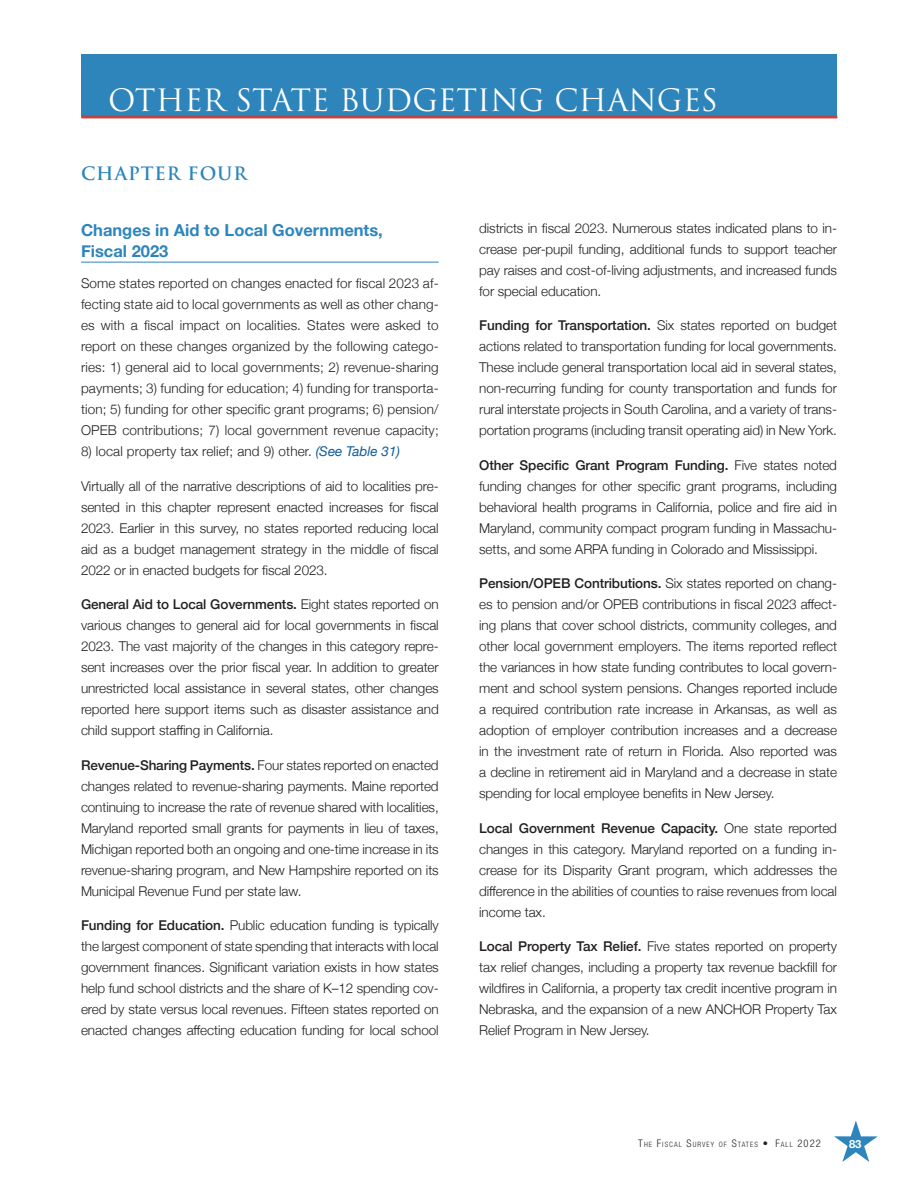
<style>
.page{position:relative;width:918px;height:1188px;background:#fff}
.page>*{position:absolute;margin:0;border:0;box-sizing:border-box;transform-origin:0 0}
.t1{font:30px "Trajan";color:#fff}
.t2{font:700 18px "Trajan";letter-spacing:.05em;color:#2d85bc}
.t3{font:700 16.5px/21px "Helvetica Neue";color:#2d85bc}
.t4{font:300 13.5px/21px "Helvetica Neue";letter-spacing:-.005em;color:#231f20;text-align:justify}
.t5{font:700 11.25px "Helvetica Neue";color:#fff}
.t6{font:300 condensed 7.35px "Helvetica Neue";letter-spacing:.145em;color:#231f20}
.s1{font-weight:400;font-style:italic;color:#105c98}
.s2{font-weight:500}
.s3{font-size:10.5px}
</style>
<div class="page">
<svg style="left:834px;top:1120px;width:44px;height:42px"></svg>
<hr style="left:81px;top:262px;width:358px;height:1px;background:#2d85bc">
<div style="left:81px;top:55px;width:756px;height:62px;background:#2d85bc"></div>
<hr style="left:81px;top:115px;width:756px;height:3px;background:#c14441">
<h1 class="t1" style="left:108px;top:82px;width:611px">OTHER STATE BUDGETING CHANGES</h1>
<h2 class="t2" style="left:81px;top:162px;width:168px">CHAPTER FOUR</h2>
<p class="t3" style="left:81px;top:220px;width:303px">Changes in Aid to Local Governments,<br>Fiscal 2023</p>
<p class="t4" style="left:81px;top:272px;width:359px">Some states reported on changes enacted for fiscal 2023 af&shy;fecting state aid to local governments as well as other chang&shy;es with a fiscal impact on localities. States were asked to report on these changes organized by the following catego&shy;ries: 1) general aid to local governments; 2) revenue-sharing payments; 3) funding for education; 4) funding for transporta&shy;tion; 5) funding for other specific grant programs; 6) pension/ OPEB contributions; 7) local government revenue capacity;</p>
<p class="t4" style="left:81px;top:440px;width:321px">8) local property tax relief; and 9) other. <span class="s1">(See Table 31)</span></p>
<p class="t4" style="left:81px;top:475px;width:359px">Virtually all of the narrative descriptions of aid to localities pre&shy;sented in this chapter represent enacted increases for fiscal 2023. Earlier in this survey, no states reported reducing local aid as a budget management strategy in the middle of fiscal 2022 or in enacted budgets for fiscal 2023.</p>
<p class="t4" style="left:81px;top:593px;width:359px"><span class="s2">General Aid to Local Governments.</span> Eight states reported on various changes to general aid for local governments in fiscal 2023. The vast majority of the changes in this category repre&shy;sent increases over the prior fiscal year. In addition to greater unrestricted local assistance in several states, other changes reported here support items such as disaster assistance and child support staffing in California.</p>
<p class="t4" style="left:81px;top:754px;width:359px"><span class="s2">Revenue-Sharing Payments.</span> Four states reported on enacted changes related to revenue-sharing payments. Maine reported continuing to increase the rate of revenue shared with localities, Maryland reported small grants for payments in lieu of taxes, Michigan reported both an ongoing and one-time increase in its revenue-sharing program, and New Hampshire reported on its Municipal Revenue Fund per state law.</p>
<p class="t4" style="left:81px;top:914px;width:359px"><span class="s2">Funding for Education.</span> Public education funding is typically the largest component of state spending that interacts with local government finances. Significant variation exists in how states help fund school districts and the share of K–12 spending cov&shy;ered by state versus local revenues. Fifteen states reported on enacted changes affecting education funding for local school</p>
<p class="t4" style="left:479px;top:216px;width:359px">districts in fiscal 2023. Numerous states indicated plans to in&shy;crease per-pupil funding, additional funds to support teacher pay raises and cost-of-living adjustments, and increased funds for special education.</p>
<p class="t4" style="left:479px;top:314px;width:359px"><span class="s2">Funding for Transportation.</span> Six states reported on budget actions related to transportation funding for local governments.<br>These include general transportation local aid in several states, non-recurring funding for county transportation and funds for rural interstate projects in South Carolina, and a variety of trans&shy;portation programs (including transit operating aid) in New York.</p>
<p class="t4" style="left:479px;top:453px;width:359px"><span class="s2">Other Specific Grant Program Funding.</span> Five states noted funding changes for other specific grant programs, including behavioral health programs in California, police and fire aid in Maryland, community compact program funding in Massachu&shy;setts, and some ARPA funding in Colorado and Mississippi.</p>
<p class="t4" style="left:479px;top:572px;width:359px"><span class="s2">Pension/OPEB Contributions.</span> Six states reported on chang&shy;es to pension and/or OPEB contributions in fiscal 2023 affect&shy;ing plans that cover school districts, community colleges, and other local government employers. The items reported reflect the variances in how state funding contributes to local govern&shy;ment and school system pensions. Changes reported include a required contribution rate increase in Arkansas, as well as adoption of employer contribution increases and a decrease in the investment rate of return in Florida. Also reported was a decline in retirement aid in Maryland and a decrease in state spending for local employee benefits in New Jersey.</p>
<p class="t4" style="left:479px;top:816px;width:359px"><span class="s2">Local Government Revenue Capacity.</span> One state reported changes in this category. Maryland reported on a funding in&shy;crease for its Disparity Grant program, which addresses the difference in the abilities of counties to raise revenues from local income tax.</p>
<p class="t4" style="left:479px;top:935px;width:359px"><span class="s2">Local Property Tax Relief.</span> Five states reported on property tax relief changes, including a property tax revenue backfill for wildfires in California, a property tax credit incentive program in Nebraska, and the expansion of a new ANCHOR Property Tax Relief Program in New Jersey.</p>
<p class="t6" style="left:638px;top:1140px;width:184px"><span class="s3">T</span>HE <span class="s3">F</span>ISCAL <span class="s3">S</span>URVEY OF <span class="s3">S</span>TATES <span class="s3">• F</span>ALL <span class="s3">2022</span></p>
<p class="t5" style="left:849px;top:1135px;width:14px">83</p>
</div>
